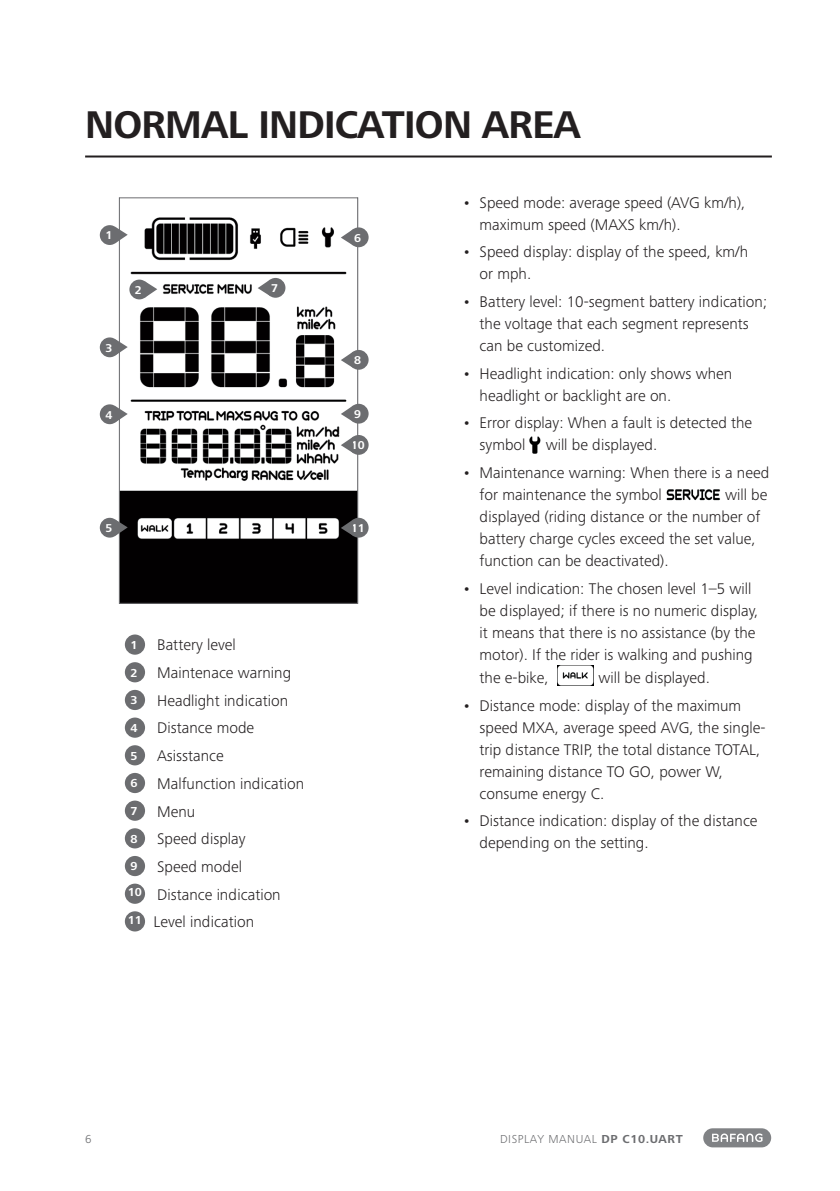
<style>
.page{position:relative;width:840px;height:1191px;background:#fff}
.page>*{position:absolute;margin:0;border:0;box-sizing:border-box;transform-origin:0 0}
.t1{font:700 40px "Frutiger Next Pro";letter-spacing:-.02em;color:#231f20}
.t2{font:300 16px/22px "Frutiger Next Pro";color:#231f20}
.t3{font:300 12px "Frutiger Next Pro";letter-spacing:.05em;color:#6c6d70}
.t4{font:700 11.8px "Frutiger Next Pro";color:#fff}
.s1{font-weight:700;font-size:12px;color:#fff}
.s2{font-weight:400}
.s3{font-weight:700}
</style>
<div class="page">
<div style="left:702px;top:1128px;width:68px;height:19px;background:#808285;border-radius:10px"></div>
<svg style="left:712px;top:1133px;width:50px;height:9px"></svg>
<hr style="left:85px;top:155px;width:686px;height:2px;background:#231f20">
<img style="left:121px;top:217px;width:235px;height:384px">
<div style="left:119px;top:197px;width:239px;height:406px;border:1px solid #6c6d70"></div>
<div style="left:125px;top:634px;width:20px;height:20px;background:#6c6d70;border-radius:50%"></div>
<div style="left:125px;top:662px;width:20px;height:20px;background:#6c6d70;border-radius:50%"></div>
<div style="left:125px;top:690px;width:20px;height:20px;background:#6c6d70;border-radius:50%"></div>
<div style="left:125px;top:717px;width:20px;height:20px;background:#6c6d70;border-radius:50%"></div>
<div style="left:125px;top:745px;width:20px;height:20px;background:#6c6d70;border-radius:50%"></div>
<div style="left:125px;top:773px;width:20px;height:20px;background:#6c6d70;border-radius:50%"></div>
<div style="left:125px;top:800px;width:20px;height:20px;background:#6c6d70;border-radius:50%"></div>
<div style="left:125px;top:828px;width:20px;height:20px;background:#6c6d70;border-radius:50%"></div>
<div style="left:125px;top:856px;width:20px;height:20px;background:#6c6d70;border-radius:50%"></div>
<div style="left:125px;top:883px;width:20px;height:20px;background:#6c6d70;border-radius:50%"></div>
<div style="left:125px;top:911px;width:20px;height:20px;background:#6c6d70;border-radius:50%"></div>
<img style="left:529px;top:437px;width:11px;height:16px">
<img style="left:666px;top:489px;width:54px;height:11px">
<img style="left:557px;top:665px;width:36px;height:20px">
<div style="left:100px;top:225px;width:20px;height:20px;background:#6c6d70;border-radius:50%"></div>
<svg style="left:116px;top:227px;width:12px;height:16px"></svg>
<div style="left:348px;top:227px;width:20px;height:20px;background:#6c6d70;border-radius:50%"></div>
<svg style="left:340px;top:229px;width:13px;height:16px"></svg>
<div style="left:265px;top:278px;width:20px;height:20px;background:#6c6d70;border-radius:50%"></div>
<svg style="left:257px;top:280px;width:13px;height:16px"></svg>
<div style="left:348px;top:350px;width:20px;height:20px;background:#6c6d70;border-radius:50%"></div>
<svg style="left:340px;top:352px;width:13px;height:16px"></svg>
<div style="left:348px;top:404px;width:20px;height:19px;background:#6c6d70;border-radius:50%"></div>
<svg style="left:340px;top:405px;width:13px;height:17px"></svg>
<div style="left:348px;top:435px;width:20px;height:20px;background:#6c6d70;border-radius:50%"></div>
<svg style="left:340px;top:437px;width:13px;height:16px"></svg>
<div style="left:348px;top:518px;width:20px;height:19px;background:#6c6d70;border-radius:50%"></div>
<svg style="left:340px;top:519px;width:13px;height:17px"></svg>
<div style="left:129px;top:279px;width:20px;height:20px;background:#6c6d70;border-radius:50%"></div>
<svg style="left:145px;top:281px;width:12px;height:16px"></svg>
<div style="left:100px;top:337px;width:20px;height:20px;background:#6c6d70;border-radius:50%"></div>
<svg style="left:115px;top:339px;width:13px;height:16px"></svg>
<div style="left:100px;top:404px;width:20px;height:20px;background:#6c6d70;border-radius:50%"></div>
<svg style="left:115px;top:406px;width:13px;height:16px"></svg>
<div style="left:100px;top:518px;width:20px;height:19px;background:#6c6d70;border-radius:50%"></div>
<svg style="left:115px;top:519px;width:13px;height:17px"></svg>
<h1 class="t1" style="left:85px;top:102px;width:497px">NORMAL INDICATION AREA</h1>
<p class="t4" style="left:105px;top:229px;width:8px">1</p>
<p class="t4" style="left:354px;top:231px;width:8px">6</p>
<p class="t4" style="left:105px;top:341px;width:8px">3</p>
<p class="t4" style="left:135px;top:283px;width:8px">2</p>
<p class="t4" style="left:105px;top:408px;width:8px">4</p>
<p class="t4" style="left:105px;top:521px;width:8px">5</p>
<p class="t4" style="left:271px;top:281px;width:8px">7</p>
<p class="t2" style="left:128px;top:631px;width:178px;line-height:27.6px"><span class="s1">1</span> Battery level<br><span class="s1">2</span> Maintenace warning<br><span class="s1">3</span> Headlight indication<br><span class="s1">4</span> Distance mode<br><span class="s1">5</span> Asisstance<br><span class="s1">6</span> Malfunction indication<br><span class="s1">7</span> Menu<br><span class="s1">8</span> Speed display<br><span class="s1">9</span> Speed model<br><sup>10</sup> Distance indication<br><sup>11</sup> Level indication</p>
<p class="t4" style="left:354px;top:353px;width:8px">8</p>
<p class="t4" style="left:354px;top:407px;width:8px">9</p>
<p class="t4" style="left:350px;top:438px;width:15px">10</p>
<p class="t4" style="left:350px;top:521px;width:15px">11</p>
<p class="t2" style="left:479px;top:191px;width:267px;text-indent:-17px"><span class="s2">•</span> Speed mode: average speed (AVG km/h), maximum speed (MAXS km/h).</p>
<p class="t2" style="left:479px;top:241px;width:270px;text-indent:-17px"><span class="s2">•</span> Speed display: display of the speed, km/h or mph.</p>
<p class="t2" style="left:479px;top:290px;width:289px;text-indent:-17px"><span class="s2">•</span> Battery level: 10-segment battery indication; the voltage that each segment represents can be customized.</p>
<p class="t2" style="left:479px;top:362px;width:254px;text-indent:-17px"><span class="s2">•</span> Headlight indication: only shows when headlight or backlight are on.</p>
<p class="t2" style="left:479px;top:412px;width:274px;text-indent:-17px"><span class="s2">•</span> Error display: When a fault is detected the symbol</p>
<p class="t2" style="left:545px;top:434px;width:113px">will be displayed.</p>
<p class="t2" style="left:479px;top:462px;width:291px;text-indent:-17px"><span class="s2">•</span> Maintenance warning: When there is a need for maintenance the symbol</p>
<p class="t2" style="left:479px;top:484px;width:289px;text-indent:245px">will be displayed (riding distance or the number of battery charge cycles exceed the set value, function can be deactivated).</p>
<p class="t2" style="left:479px;top:577px;width:280px;text-indent:-17px"><span class="s2">•</span> Level indication: The chosen level 1–5 will be displayed; if there is no numeric display, it means that there is no assistance (by the motor). If the rider is walking and pushing the e-bike,</p>
<p class="t2" style="left:598px;top:666px;width:113px">will be displayed.</p>
<p class="t2" style="left:479px;top:694px;width:287px;text-indent:-17px"><span class="s2">•</span> Distance mode: display of the maximum speed MXA, average speed AVG, the single&shy;trip distance TRIP, the total distance TOTAL, remaining distance TO GO, power W, consume energy C.</p>
<p class="t2" style="left:479px;top:810px;width:279px;text-indent:-17px"><span class="s2">•</span> Distance indication: display of the distance depending on the setting.</p>
<p class="t3" style="left:85px;top:1132px;width:8px">6</p>
<p class="t3" style="left:499px;top:1132px;width:184px">DISPLAY MANUAL <span class="s3">DP C10.UART</span></p>
</div>
